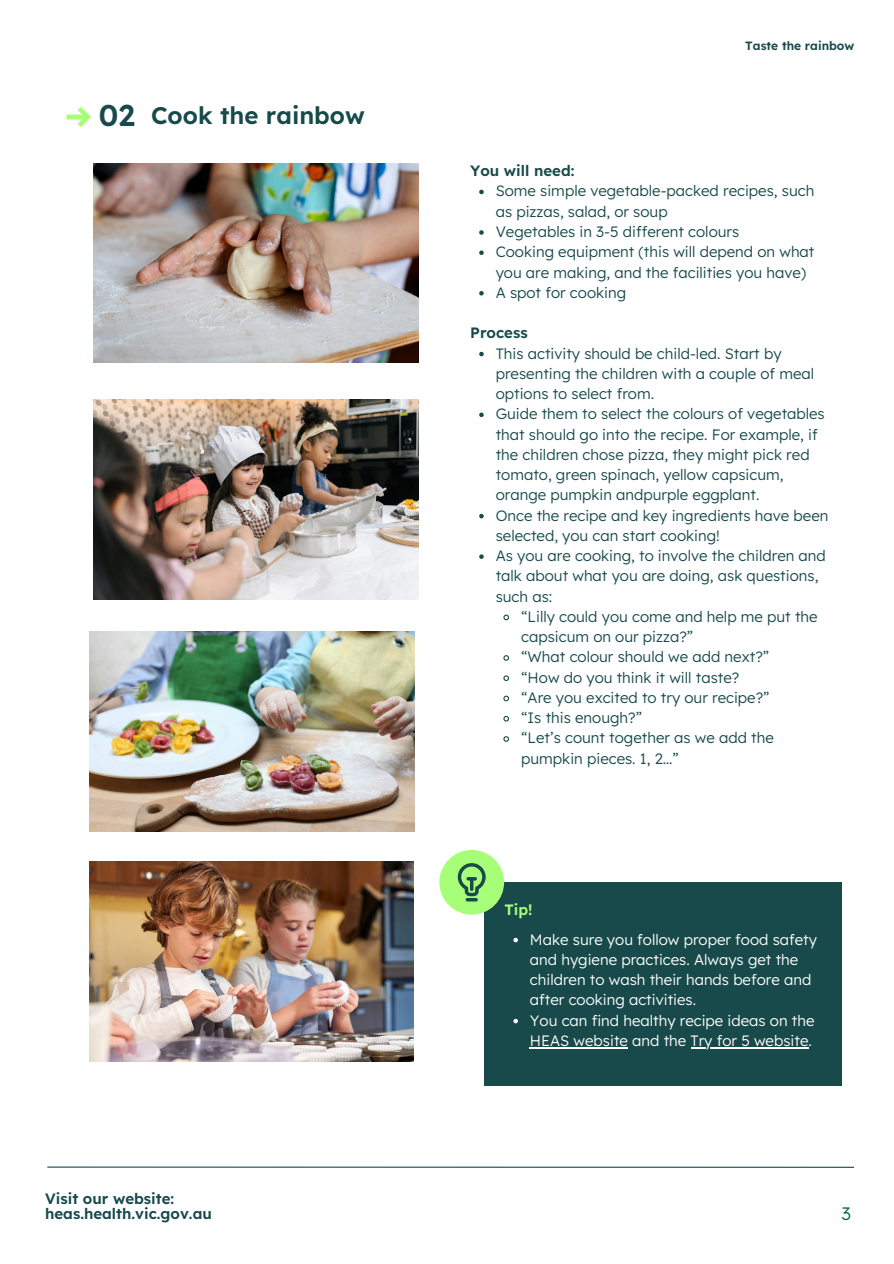
<style>
.page{position:relative;width:894px;height:1264px;background:#fff}
.page>*{position:absolute;margin:0;border:0;box-sizing:border-box;transform-origin:0 0}
.t1{font:600 30px "Lexend";color:#184a4b}
.t2{font:600 24px "Lexend";color:#184a4b}
.t3{font:300 18px "Lexend";color:#006650}
.t4{font:300 15px/20.2px "Lexend";color:#184a4b}
.t5{font:300 15px/20.2px "Lexend";color:#fff}
.t6{font:600 15px/14.7px "Lexend";color:#184a4b}
.t7{font:600 15px "Lexend";color:#a7ff78}
.t8{font:600 12px "Lexend";color:#184a4b}
</style>
<div class="page">
<svg style="left:66px;top:107px;width:25px;height:20px"></svg>
<hr style="left:47px;top:1166px;width:806px;height:1px;background:#184a4b">
<img style="left:94px;top:163px;width:324px;height:200px">
<div style="left:484px;top:882px;width:357px;height:203px;background:#184a4b"></div>
<div style="left:439px;top:850px;width:65px;height:64px;background:#a7ff78;border-radius:50%"></div>
<svg style="left:457px;top:863px;width:28px;height:38px"></svg>
<img style="left:94px;top:400px;width:324px;height:199px">
<img style="left:90px;top:631px;width:324px;height:200px">
<img style="left:89px;top:861px;width:325px;height:200px">
<svg style="left:479px;top:190px;width:4px;height:4px"></svg>
<svg style="left:479px;top:230px;width:4px;height:5px"></svg>
<svg style="left:479px;top:250px;width:4px;height:5px"></svg>
<svg style="left:479px;top:291px;width:4px;height:4px"></svg>
<svg style="left:479px;top:352px;width:4px;height:4px"></svg>
<svg style="left:479px;top:412px;width:4px;height:5px"></svg>
<svg style="left:479px;top:514px;width:4px;height:4px"></svg>
<svg style="left:479px;top:554px;width:4px;height:5px"></svg>
<svg style="left:503px;top:614px;width:6px;height:7px"></svg>
<svg style="left:503px;top:655px;width:6px;height:6px"></svg>
<svg style="left:503px;top:675px;width:6px;height:6px"></svg>
<svg style="left:503px;top:695px;width:6px;height:7px"></svg>
<svg style="left:503px;top:715px;width:6px;height:7px"></svg>
<svg style="left:503px;top:736px;width:6px;height:6px"></svg>
<svg style="left:513px;top:937px;width:5px;height:5px"></svg>
<svg style="left:513px;top:1018px;width:5px;height:5px"></svg>
<hr style="left:530px;top:1046px;width:97px;height:2px;background:#fff">
<hr style="left:690px;top:1046px;width:118px;height:2px;background:#fff">
<p class="t1" style="left:99px;top:96px;width:38px">02</p>
<h2 class="t2" style="left:151px;top:99px;width:215px">Cook the rainbow</h2>
<p class="t6" style="left:45px;top:1190px;width:168px">Visit our website: heas.health.vic.gov.au</p>
<p class="t8" style="left:745px;top:38px;width:111px">Taste the rainbow</p>
<p class="t6" style="left:470px;top:163px;width:106px">You will need:</p>
<p class="t4" style="left:495px;top:181px;width:320px">Some simple vegetable-packed recipes, such as pizzas, salad, or soup</p>
<p class="t4" style="left:495px;top:221px;width:245px">Vegetables in 3-5 different colours</p>
<h2 class="t4" style="left:495px;top:241px;width:320px">Cooking equipment (this will depend on what you are making, and the facilities you have)</h2>
<p class="t4" style="left:495px;top:282px;width:132px">A spot for cooking</p>
<p class="t6" style="left:470px;top:325px;width:59px">Process</p>
<p class="t4" style="left:495px;top:343px;width:320px">This activity should be child-led. Start by presenting the children with a couple of meal options to select from.</p>
<p class="t4" style="left:495px;top:403px;width:330px">Guide them to select the colours of vegetables that should go into the recipe. For example, if the children chose pizza, they might pick red tomato, green spinach, yellow capsicum, orange pumpkin andpurple eggplant.</p>
<p class="t4" style="left:495px;top:505px;width:334px">Once the recipe and key ingredients have been selected, you can start cooking!</p>
<p class="t4" style="left:495px;top:545px;width:331px">As you are cooking, to involve the children and talk about what you are doing, ask questions, such as:</p>
<p class="t4" style="left:521px;top:606px;width:298px">“Lilly could you come and help me put the capsicum on our pizza?”</p>
<p class="t4" style="left:521px;top:646px;width:249px">“What colour should we add next?”</p>
<p class="t4" style="left:521px;top:667px;width:220px">“How do you think it will taste?</p>
<p class="t4" style="left:521px;top:687px;width:250px">“Are you excited to try our recipe?”</p>
<p class="t4" style="left:521px;top:707px;width:122px">“Is this enough?”</p>
<p class="t4" style="left:521px;top:727px;width:254px">“Let’s count together as we add the pumpkin pieces. 1, 2…”</p>
<h2 class="t7" style="left:504px;top:900px;width:30px">Tip!</h2>
<p class="t5" style="left:530px;top:928px;width:288px">Make sure you follow proper food safety and hygiene practices. Always get the children to wash their hands before and after cooking activities.</p>
<p class="t5" style="left:530px;top:1009px;width:286px">You can find healthy recipe ideas on the<br>HEAS website and the Try for 5 website.</p>
<p class="t3" style="left:841px;top:1201px;width:11px">3</p>
</div>
